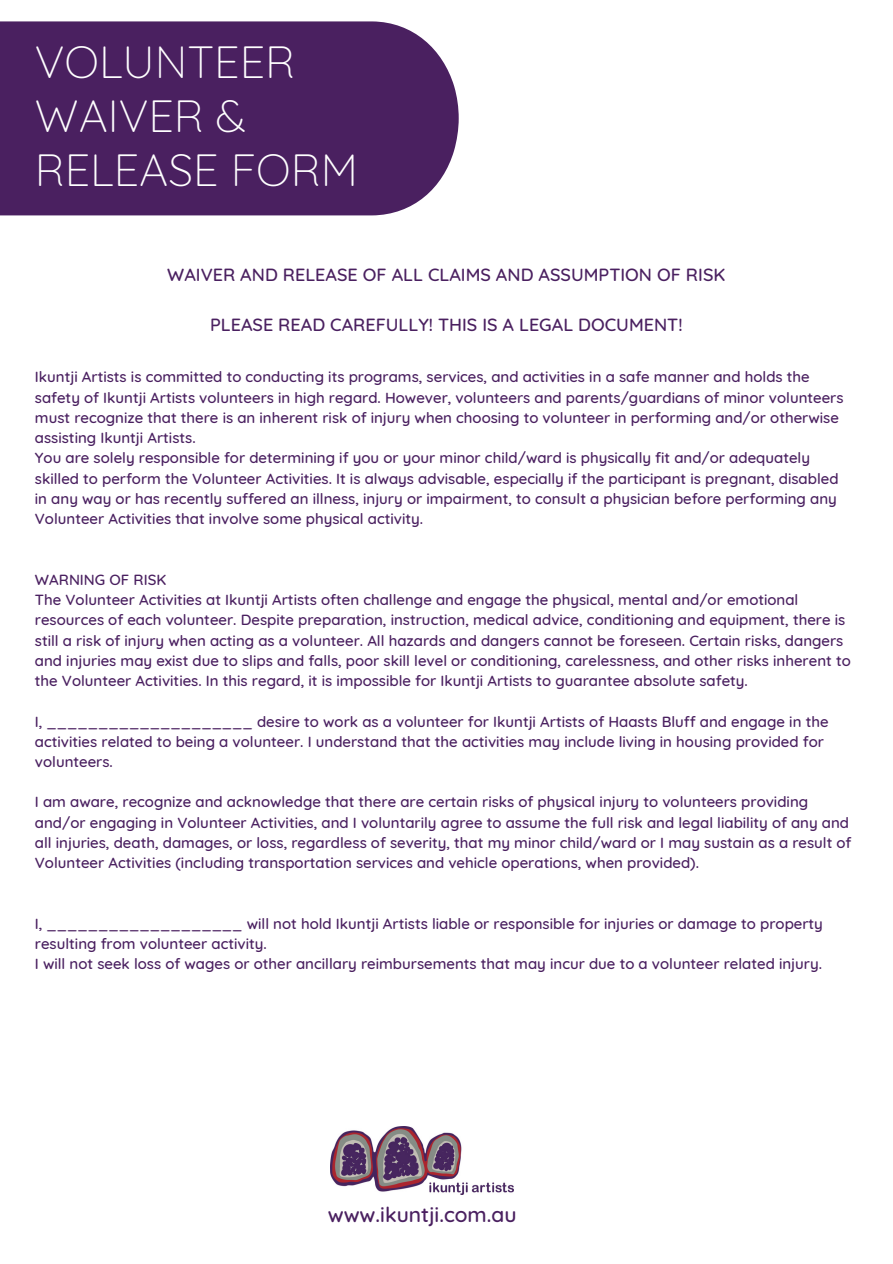
<style>
.page{position:relative;width:893px;height:1264px;background:#fff}
.page>*{position:absolute;margin:0;border:0;box-sizing:border-box;transform-origin:0 0}
.t1{font:300 45px "Quicksand";color:#fff}
.t2{font:500 21px "Quicksand";color:#4a2060}
.t3{font:500 18px "Quicksand";color:#4a2060}
.t4{font:500 15px/20.2px "Quicksand";color:#4a2060}
</style>
<div class="page">
<div style="left:0;top:21px;width:458px;height:194px;background:#4a2060"></div>
<img style="left:330px;top:1126px;width:184px;height:68px">
<p class="t1" style="left:35px;top:33px;width:261px">VOLUNTEER</p>
<p class="t1" style="left:35px;top:87px;width:213px">WAIVER &amp;</p>
<p class="t1" style="left:35px;top:141px;width:324px">RELEASE FORM</p>
<p class="t3" style="left:167px;top:263px;width:559px">WAIVER AND RELEASE OF ALL CLAIMS AND ASSUMPTION OF RISK</p>
<p class="t3" style="left:210px;top:313px;width:474px">PLEASE READ CAREFULLY! THIS IS A LEGAL DOCUMENT!</p>
<p class="t4" style="left:35px;top:366px;width:810px">Ikuntji Artists is committed to conducting its programs, services, and activities in a safe manner and holds the safety of Ikuntji Artists volunteers in high regard. However, volunteers and parents/guardians of minor volunteers must recognize that there is an inherent risk of injury when choosing to volunteer in performing and/or otherwise assisting Ikuntji Artists.</p>
<p class="t4" style="left:35px;top:447px;width:805px">You are solely responsible for determining if you or your minor child/ward is physically fit and/or adequately skilled to perform the Volunteer Activities. It is always advisable, especially if the participant is pregnant, disabled in any way or has recently suffered an illness, injury or impairment, to consult a physician before performing any Volunteer Activities that involve some physical activity.</p>
<p class="t4" style="left:35px;top:569px;width:133px">WARNING OF RISK</p>
<p class="t4" style="left:35px;top:589px;width:817px">The Volunteer Activities at Ikuntji Artists often challenge and engage the physical, mental and/or emotional resources of each volunteer. Despite preparation, instruction, medical advice, conditioning and equipment, there is still a risk of injury when acting as a volunteer. All hazards and dangers cannot be foreseen. Certain risks, dangers and injuries may exist due to slips and falls, poor skill level or conditioning, carelessness, and other risks inherent to the Volunteer Activities. In this regard, it is impossible for Ikuntji Artists to guarantee absolute safety.</p>
<p class="t4" style="left:35px;top:710px;width:795px">I, ____________________ desire to work as a volunteer for Ikuntji Artists of Haasts Bluff and engage in the activities related to being a volunteer. I understand that the activities may include living in housing provided for volunteers.</p>
<p class="t4" style="left:35px;top:791px;width:818px">I am aware, recognize and acknowledge that there are certain risks of physical injury to volunteers providing and/or engaging in Volunteer Activities, and I voluntarily agree to assume the full risk and legal liability of any and all injuries, death, damages, or loss, regardless of severity, that my minor child/ward or I may sustain as a result of Volunteer Activities (including transportation services and vehicle operations, when provided).</p>
<p class="t4" style="left:35px;top:913px;width:789px">I, ___________________ will not hold Ikuntji Artists liable or responsible for injuries or damage to property resulting from volunteer activity.</p>
<p class="t4" style="left:35px;top:953px;width:788px">I will not seek loss of wages or other ancillary reimbursements that may incur due to a volunteer related injury.</p>
<p class="t2" style="left:328px;top:1200px;width:190px">www.ikuntji.com.au</p>
</div>
